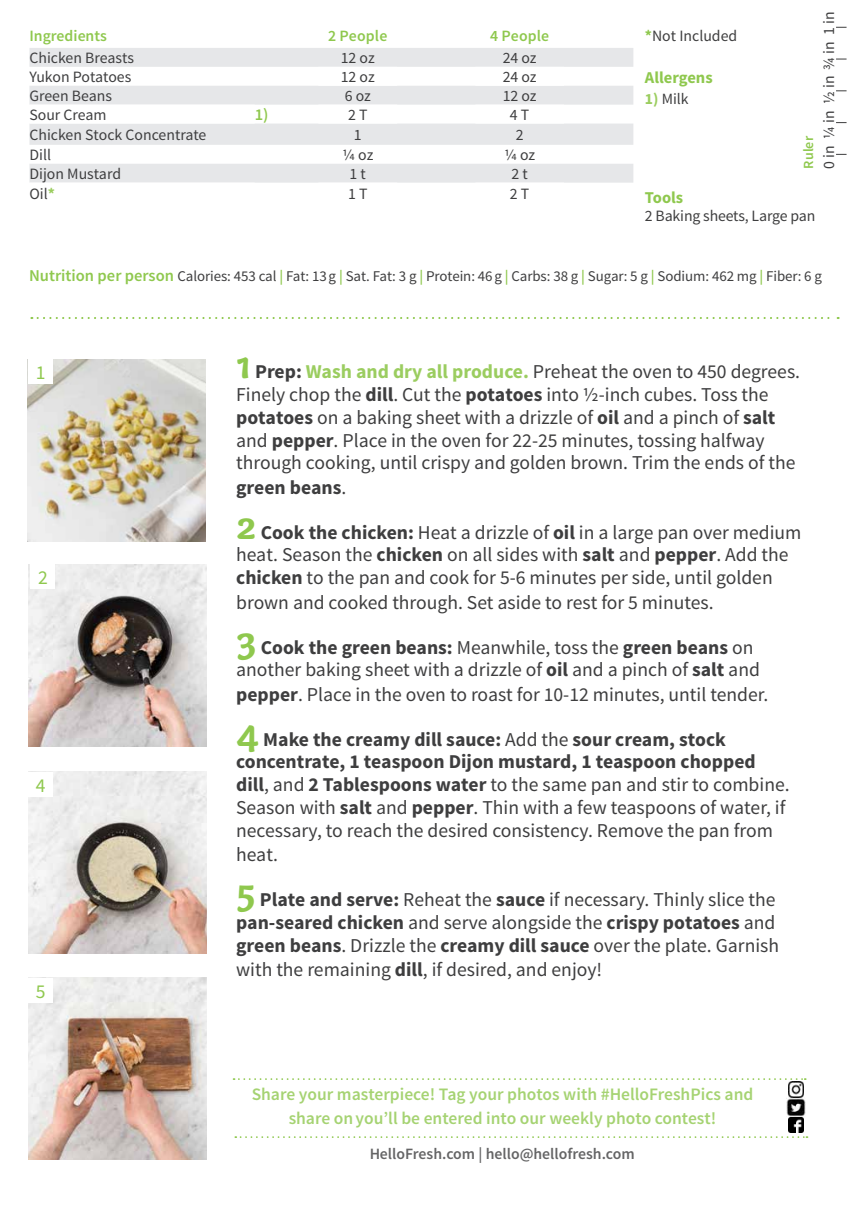
<style>
.page{position:relative;width:860px;height:1228px;background:#fff}
.page>*{position:absolute;margin:0;border:0;box-sizing:border-box;transform-origin:0 0}
.t1{font:19.6px/22.8px "Source Sans Pro";color:#3e3e3f}
.t2{font:700 19.6px "Source Sans Pro";color:#3e3e3f}
.t3{font:19.6px "Source Sans Pro";color:#8fc84e}
.t4{font:600 17.5px/24.5px "Source Sans Pro";color:#8fc84f;text-align:center}
.t5{font:700 16.45px "Source Sans Pro";color:#8fc84e}
.t6{font:600 16.45px "Source Sans Pro";color:#8fc84e}
.t7{font:15.75px "Source Sans Pro";color:#3e3e3f}
.t8{font:600 15.75px "Source Sans Pro";color:#3e3e3f}
.t9{font:600 15.75px "Source Sans Pro";color:#8fc84e}
.t10{font:15.58px "Source Sans Pro";color:#3e3e3f}
.t11{font:14.88px "Source Sans Pro";letter-spacing:-.005em;color:#3e3e3f}
.t12{font:600 14px "Source Sans Pro";color:#8fc84e}
.s1{font-weight:700;color:#9bcd5f}
.s2{font-weight:700;color:#8fc84e}
.s3{font-weight:600;font-size:16.45px;color:#8fc84e}
.s4{font-weight:600;color:#8fc84e}
.s5{font-family:"Capucine Basic";font-weight:700;font-size:41.12px;color:#8fc84e}
.s6{font-weight:700}
.s7{font-weight:700;color:#9bcd60}
.s8{font-weight:400}
</style>
<div class="page">
<img style="left:29px;top:977px;width:178px;height:182px">
<img style="left:29px;top:771px;width:178px;height:181px">
<img style="left:27px;top:359px;width:178px;height:182px">
<img style="left:29px;top:564px;width:178px;height:182px">
<svg style="left:29px;top:48px;width:604px;height:135px;fill:#e6e7e9"></svg>
<svg style="left:29px;top:67px;width:535px;height:116px"></svg>
<div style="left:29px;top:359px;width:24px;height:25px;background:#fff"></div>
<div style="left:31px;top:564px;width:24px;height:24px;background:#fff"></div>
<div style="left:29px;top:772px;width:24px;height:24px;background:#fff"></div>
<div style="left:29px;top:978px;width:24px;height:24px;background:#fff"></div>
<svg style="left:38px;top:317px;width:800px;height:2px"></svg>
<svg style="left:233px;top:1078px;width:572px;height:1px"></svg>
<svg style="left:235px;top:1136px;width:572px;height:1px"></svg>
<img style="left:788px;top:1081px;width:15px;height:16px">
<img style="left:786px;top:1097px;width:19px;height:20px">
<img style="left:788px;top:1117px;width:15px;height:15px">
<p class="t9" style="left:29px;top:26px;width:79px">Ingredients</p>
<p class="t9" style="left:328px;top:26px;width:61px">2 People</p>
<p class="t9" style="left:490px;top:26px;width:61px">4 People</p>
<p class="t7" style="left:29px;top:48px;width:106px">Chicken Breasts</p>
<p class="t7" style="left:341px;top:48px;width:35px">12 oz</p>
<p class="t7" style="left:502px;top:48px;width:35px">24 oz</p>
<p class="t7" style="left:29px;top:67px;width:103px">Yukon Potatoes</p>
<p class="t7" style="left:341px;top:67px;width:35px">12 oz</p>
<p class="t7" style="left:502px;top:67px;width:35px">24 oz</p>
<p class="t7" style="left:29px;top:86px;width:84px">Green Beans</p>
<p class="t7" style="left:344px;top:86px;width:28px">6 oz</p>
<p class="t7" style="left:502px;top:86px;width:35px">12 oz</p>
<p class="t7" style="left:29px;top:105px;width:79px">Sour Cream</p>
<p class="t6" style="left:255px;top:104px;width:15px">1)</p>
<p class="t7" style="left:348px;top:105px;width:21px">2 T</p>
<p class="t7" style="left:510px;top:105px;width:21px">4 T</p>
<p class="t7" style="left:29px;top:125px;width:178px">Chicken Stock Concentrate</p>
<p class="t7" style="left:354px;top:125px;width:9px">1</p>
<p class="t7" style="left:515px;top:125px;width:9px">2</p>
<p class="t7" style="left:29px;top:145px;width:23px">Dill</p>
<p class="t7" style="left:342px;top:145px;width:33px">1/4 oz</p>
<p class="t7" style="left:504px;top:145px;width:33px">1/4 oz</p>
<p class="t7" style="left:29px;top:164px;width:93px">Dijon Mustard</p>
<p class="t7" style="left:349px;top:164px;width:18px">1 t</p>
<p class="t7" style="left:511px;top:164px;width:18px">2 t</p>
<p class="t7" style="left:29px;top:183px;width:27px">Oil<span class="s1">*</span></p>
<p class="t7" style="left:348px;top:183px;width:21px">1 T</p>
<p class="t7" style="left:510px;top:183px;width:21px">2 T</p>
<p class="t7" style="left:644px;top:26px;width:94px"><span class="s2">*</span>Not Included</p>
<p class="t5" style="left:644px;top:67px;width:69px">Allergens</p>
<p class="t10" style="left:644px;top:89px;width:45px"><span class="s1">1)</span> Milk</p>
<p class="t12" style="left:799px;top:168px;width:34px;rotate:-90deg">Ruler</p>
<p class="t7" style="left:819px;top:168px;width:159px;rotate:-90deg">0 in ¼ in ½ in ¾ in 1 in</p>
<p class="t5" style="left:644px;top:187px;width:40px">Tools</p>
<p class="t7" style="left:644px;top:205px;width:172px">2 Baking sheets, Large pan</p>
<p class="t11" style="left:29px;top:267px;width:794px"><span class="s3">Nutrition per person</span> Calories: 453 cal <span class="s4">|</span> Fat: 13g <span class="s4">|</span> Sat. Fat: 3 g <span class="s4">|</span> Protein: 46g <span class="s4">|</span> Carbs: 38 g <span class="s4">|</span> Sugar: 5 g <span class="s4">|</span> Sodium: 462 mg <span class="s4">|</span> Fiber: 6 g</p>
<p class="t3" style="left:36px;top:360px;width:11px">1</p>
<p class="t3" style="left:38px;top:565px;width:11px">2</p>
<p class="t3" style="left:36px;top:773px;width:11px">4</p>
<p class="t3" style="left:36px;top:979px;width:11px">5</p>
<p class="t1" style="left:236px;top:361px;width:565px"><span class="s5">1</span> <span class="s6">Prep:</span> <span class="s7">Wash and dry all produce.</span> Preheat the oven to 450 degrees.<br>Finely chop the <span class="s6">dill</span>. Cut the <span class="s6">potatoes</span> into ½-inch cubes. Toss the <span class="s6">potatoes</span> on a baking sheet with a drizzle of <span class="s6">oil</span> and a pinch of <span class="s6">salt </span>and <span class="s6">pepper</span>. Place in the oven for 22-25 minutes, tossing halfway through cooking, until crispy and golden brown. Trim the ends of the</p>
<p class="t2" style="left:236px;top:475px;width:112px">green beans<span class="s8">.</span></p>
<p class="t1" style="left:236px;top:521px;width:566px"><span class="s5">2</span> <span class="s6">Cook the chicken:</span> Heat a drizzle of <span class="s6">oil</span> in a large pan over medium heat. Season the <span class="s6">chicken</span> on all sides with <span class="s6">salt</span> and <span class="s6">pepper</span>. Add the <span class="s6">chicken</span> to the pan and cook for 5-6 minutes per side, until golden</p>
<p class="t1" style="left:236px;top:591px;width:479px">brown and cooked through. Set aside to rest for 5 minutes.</p>
<p class="t1" style="left:236px;top:636px;width:525px"><span class="s5">3</span> <span class="s6">Cook the green beans:</span> Meanwhile, toss the <span class="s6">green beans</span> on another baking sheet with a drizzle of <span class="s6">oil</span> and a pinch of <span class="s6">salt</span> and</p>
<p class="t1" style="left:236px;top:683px;width:533px"><span class="s6">pepper</span>. Place in the oven to roast for 10-12 minutes, until tender.</p>
<p class="t1" style="left:236px;top:728px;width:555px"><span class="s5">4</span> <span class="s6">Make the creamy dill sauce:</span> Add the <span class="s6">sour cream, stock concentrate, 1 teaspoon Dijon mustard, 1 teaspoon chopped dill</span>, and <span class="s6">2 Tablespoons water</span> to the same pan and stir to combine.<br>Season with <span class="s6">salt</span> and <span class="s6">pepper</span>. Thin with a few teaspoons of water, if necessary, to reach the desired consistency. Remove the pan from</p>
<p class="t1" style="left:236px;top:843px;width:43px">heat.</p>
<p class="t1" style="left:236px;top:888px;width:544px"><span class="s5">5</span> <span class="s6">Plate and serve:</span> Reheat the <span class="s6">sauce</span> if necessary. Thinly slice the <span class="s6">pan-seared chicken</span> and serve alongside the <span class="s6">crispy potatoes</span> and <span class="s6">green beans</span>. Drizzle the <span class="s6">creamy dill sauce</span> over the plate. Garnish</p>
<p class="t1" style="left:236px;top:958px;width:367px">with the remaining <span class="s6">dill</span>, if desired, and enjoy!</p>
<p class="t4" style="left:251px;top:1082px;width:503px">Share your masterpiece! Tag your photos with #HelloFreshPics and share onyou’ll be entered into our weekly photo contest!</p>
<p class="t8" style="left:369px;top:1143px;width:267px">HelloFresh.com | hello@hellofresh.com</p>
</div>
